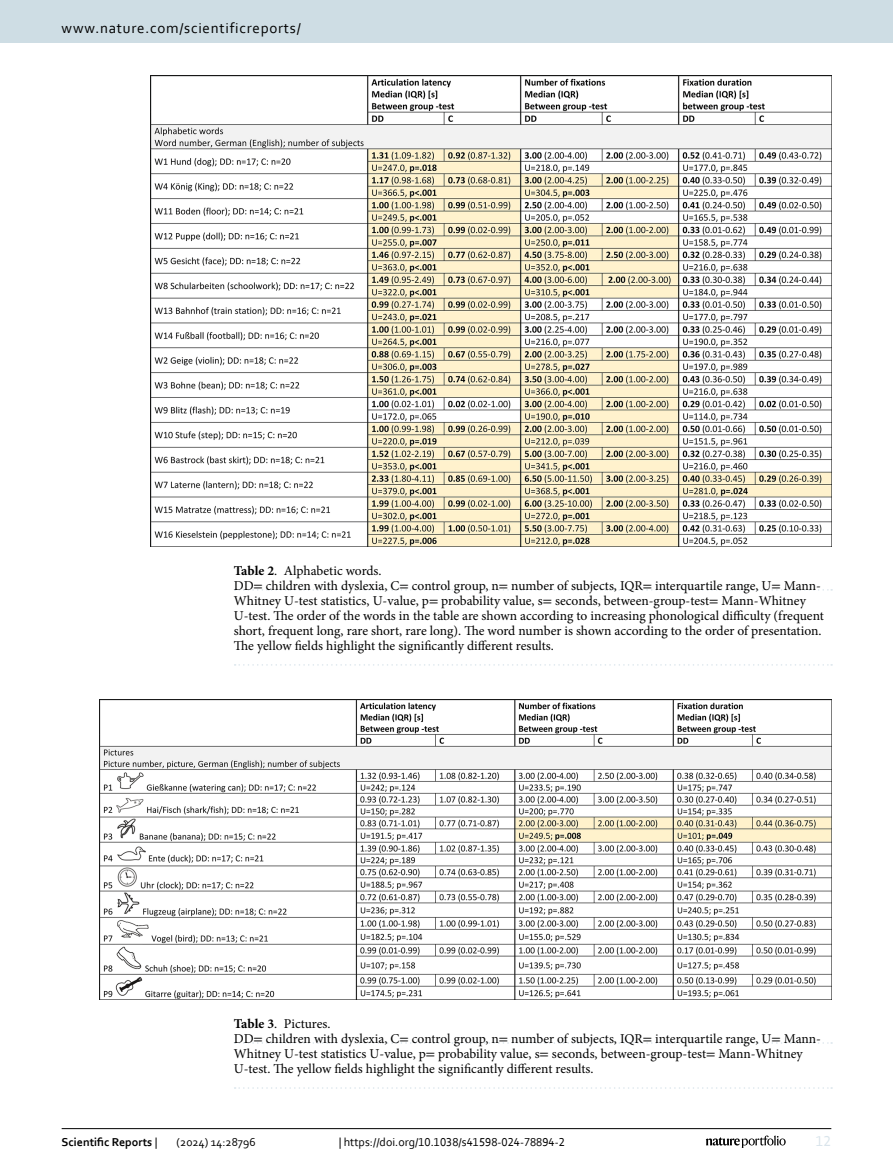
<style>
.page{position:relative;width:893px;height:1174px;background:#fff}
.page>*{position:absolute;margin:0;border:0;box-sizing:border-box;transform-origin:0 0}
.t1{font:15px "Corbel";letter-spacing:.05em;color:#000}
.t2{font:15px "Corbel";color:#d9e4eb}
.Figure_Caption{font:13.5px/15px "Minion Pro";color:#000}
.t3{font:12px "Corbel";color:#000}
.t4{font:700 12px "Corbel";color:#000}
.s1{font-weight:700}
.s2{font-family:"STIX"}
.s3{font-weight:400}
</style>
<div class="page">
<img style="left:100px;top:699px;width:731px;height:301px">
<svg style="left:235px;top:1042px;width:597px;height:1px"></svg>
<svg style="left:235px;top:1087px;width:597px;height:1px"></svg>
<img style="left:151px;top:76px;width:680px;height:471px">
<svg style="left:235px;top:589px;width:597px;height:1px"></svg>
<svg style="left:235px;top:664px;width:597px;height:1px"></svg>
<hr style="left:62px;top:1128px;width:769px;height:1px;background:#000">
<svg style="left:706px;top:1135px;width:80px;height:12px"></svg>
<div style="left:0;top:0;width:893px;height:43px;background:#cedde4"></div>
<p class="t1" style="left:62px;top:18px;width:241px">www.nature.com/scientificreports/</p>
<p class="Figure_Caption" style="left:234px;top:563px;width:149px"><span class="s1">Table 2</span>. Alphabetic words.</p>
<p class="Figure_Caption" style="left:234px;top:578px;width:592px">DD<span class="s2">=</span> children with dyslexia, C<span class="s2">=</span> control group, n<span class="s2">=</span> number of subjects, IQR<span class="s2">=</span> interquartile range, U<span class="s2">=</span> Mann-Whitney U-test statistics, U-value, p<span class="s2">=</span> probability value, s<span class="s2">=</span> seconds, between-group-test<span class="s2">=</span> Mann-Whitney U-test. The order of the words in the table are shown according to increasing phonological difficulty (frequent short, frequent long, rare short, rare long). The word number is shown according to the order of presentation.<br>The yellow fields highlight the significantly different results.</p>
<p class="Figure_Caption" style="left:234px;top:1016px;width:98px"><span class="s1">Table 3</span>. Pictures.</p>
<p class="Figure_Caption" style="left:234px;top:1031px;width:589px">DD<span class="s2">=</span> children with dyslexia, C<span class="s2">=</span> control group, n<span class="s2">=</span> number of subjects, IQR<span class="s2">=</span> interquartile range, U<span class="s2">=</span> Mann-<br>Whitney U-test statistics U-value, p<span class="s2">=</span> probability value, s<span class="s2">=</span> seconds, between-group-test<span class="s2">=</span> Mann-Whitney<br>U-test. The yellow fields highlight the significantly different results.</p>
<p class="t4" style="left:62px;top:1134px;width:97px">Scientific Reports <span class="s3">|</span></p>
<p class="t3" style="left:177px;top:1134px;width:81px">(2024) 14:28796</p>
<p class="t3" style="left:339px;top:1134px;width:228px">| https://doi.org/10.1038/s41598-024-78894-2</p>
<p class="t2" style="left:816px;top:1132px;width:17px">12</p>
</div>
